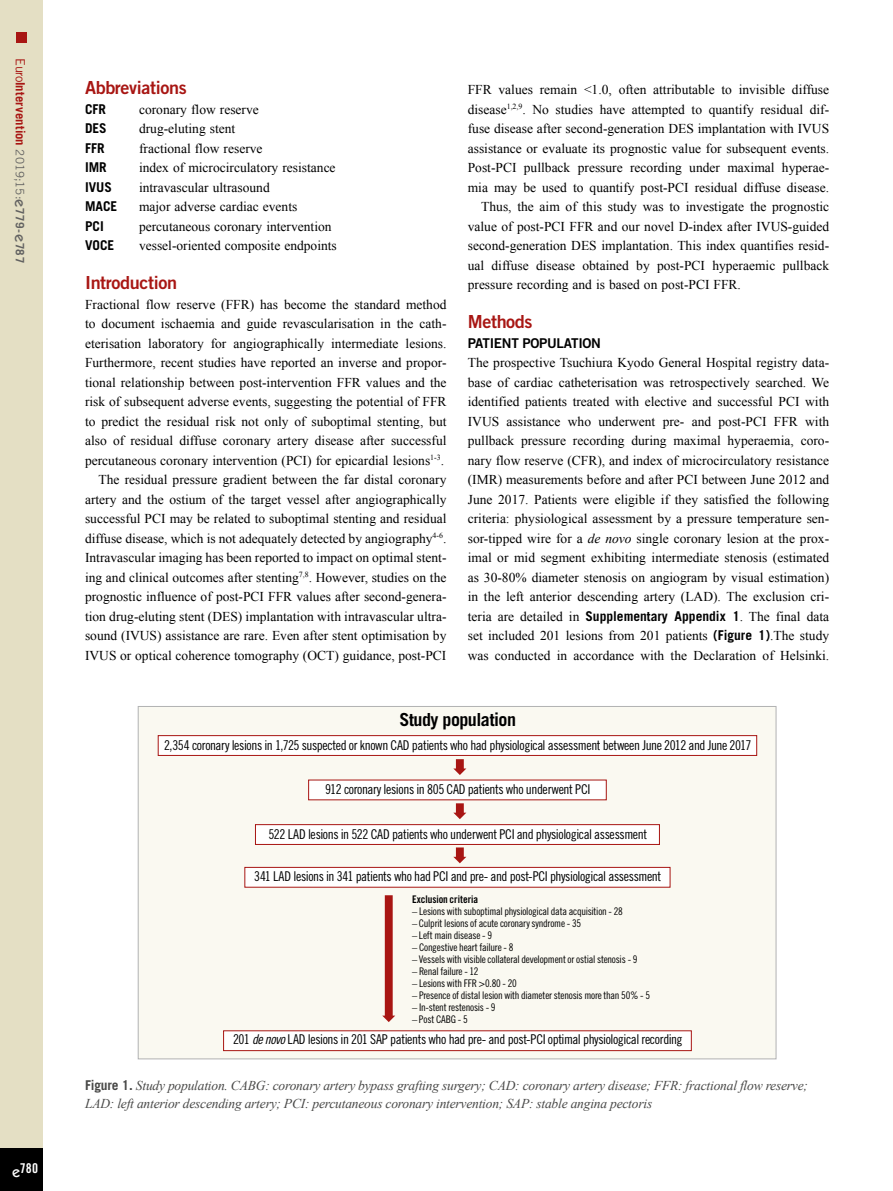
<style>
.page{position:relative;width:893px;height:1191px;background:#fff}
.page>*{position:absolute;margin:0;border:0;box-sizing:border-box;transform-origin:0 0}
.t1{font:18px "Trade Gothic LT Std Bd 2";letter-spacing:-.02em;color:#a81613}
.t2{font:700 18px "Trade Gothic LT Std";letter-spacing:-.03em;color:#000}
.t3{font:13.5px/19.5px "Times New Roman";color:#000;text-align:right}
.t4{font:13.5px "Trade Gothic LT Std Cn 18";letter-spacing:-.03em;color:#000}
.t5{font:italic 13.5px/18px "Times New Roman";letter-spacing:-.015em;color:#484847}
.t6{font:700 13.5px "Trade Gothic LT Std";color:#000}
.t7{font:13.5px "Trade Gothic LT Std Bd 2";letter-spacing:-.02em;color:#000}
.t8{font:13.5px "Trade Gothic LT Std Bd Cn 20";color:#fff}
.t9{font:700 12.75px "Trade Gothic LT Std";letter-spacing:.005em;color:#a81613}
.t10{font:10.5px "Trade Gothic LT Std Cn 18";letter-spacing:-.025em;color:#000}
.t11{font:10.5px "Trade Gothic LT Std Bd Cn 20";letter-spacing:-.005em;color:#000}
.s1{font-weight:400}
.s2{font-weight:400;font-size:11.7px;color:#626261}
.s3{font-family:"ITC Kabel Std";font-weight:500;font-size:15px;color:#626261}
.s4{font-size:11.7px;color:#626261}
.s5{font-family:"ITC Kabel Std";font-weight:500;font-size:15px}
.s6{font-style:italic}
.s7{font-family:"Trade Gothic LT Std";font-weight:700}
.s8{font-family:"Trade Gothic LT Std Cn 18 Obl"}
.s9{font-family:"Trade Gothic LT Std";font-weight:700;font-style:normal}
</style>
<div class="page">
<div style="left:0;top:0;width:43px;height:1191px;background:#e4dfc4"></div>
<div style="left:0;top:1148px;width:43px;height:43px;background:#000"></div>
<div style="left:16px;top:32px;width:10px;height:10px;background:#a81613"></div>
<div style="left:138px;top:706px;width:638px;height:353px;background:#faf9f1"></div>
<div style="left:158px;top:735px;width:599px;height:20px;background:#fff;border:1px solid #a81613"></div>
<div style="left:308px;top:780px;width:298px;height:20px;background:#fff"></div>
<div style="left:255px;top:824px;width:405px;height:20px;background:#fff;border:1px solid #a81613"></div>
<div style="left:245px;top:867px;width:425px;height:20px;background:#fff;border:1px solid #a81613"></div>
<div style="left:223px;top:1030px;width:468px;height:20px;background:#fff"></div>
<svg style="left:223px;top:735px;width:447px;height:40px"></svg>
<svg style="left:453px;top:803px;width:13px;height:16px"></svg>
<svg style="left:453px;top:847px;width:13px;height:16px"></svg>
<svg style="left:382px;top:895px;width:13px;height:127px"></svg>
<p class="t9" style="left:28px;top:58px;width:206px;rotate:90deg"><span class="s1">Euro</span>Intervention <span class="s2">2019;15:</span><span class="s3">e</span><span class="s4">779-</span><span class="s3">e</span><span class="s4">787</span></p>
<p class="t8" style="left:12px;top:1160px;width:28px"><span class="s5">e</span>780</p>
<h1 class="t1" style="left:85px;top:77px;width:103px">Abbreviations</h1>
<p class="t6" style="left:85px;top:101px;width:23px">CFR</p>
<p class="t3" style="left:139px;top:99px;width:121px">coronary flow reserve</p>
<p class="t6" style="left:85px;top:120px;width:23px">DES</p>
<p class="t3" style="left:139px;top:119px;width:98px">drug-eluting stent</p>
<p class="t6" style="left:85px;top:140px;width:21px">FFR</p>
<p class="t3" style="left:139px;top:138px;width:125px">fractional flow reserve</p>
<p class="t6" style="left:85px;top:159px;width:23px">IMR</p>
<p class="t3" style="left:139px;top:158px;width:198px">index of microcirculatory resistance</p>
<p class="t6" style="left:85px;top:179px;width:29px">IVUS</p>
<p class="t3" style="left:139px;top:177px;width:132px">intravascular ultrasound</p>
<p class="t6" style="left:85px;top:198px;width:34px">MACE</p>
<p class="t3" style="left:139px;top:197px;width:160px">major adverse cardiac events</p>
<p class="t6" style="left:85px;top:218px;width:20px">PCI</p>
<p class="t3" style="left:139px;top:216px;width:194px">percutaneous coronary intervention</p>
<p class="t6" style="left:85px;top:237px;width:31px">VOCE</p>
<p class="t3" style="left:139px;top:236px;width:199px">vessel-oriented composite endpoints</p>
<h1 class="t1" style="left:85px;top:272px;width:94px">Introduction</h1>
<p class="t3" style="left:85px;top:294px;width:363px">Fractional flow reserve (FFR) has become the standard method to document ischaemia and guide revascularisation in the cath&shy;eterisation laboratory for angiographically intermediate lesions.<br>Furthermore, recent studies have reported an inverse and propor&shy;tional relationship between post-intervention FFR values and the risk of subsequent adverse events, suggesting the potential of FFR to predict the residual risk not only of suboptimal stenting, but also of residual diffuse coronary artery disease after successful percutaneous coronary intervention (PCI) for epicardial lesions<sup>1-3</sup>.<br>The residual pressure gradient between the far distal coronary artery and the ostium of the target vessel after angiographically successful PCI may be related to suboptimal stenting and residual diffuse disease, which is not adequately detected by angiography<sup>4-6</sup>.<br>Intravascular imaging has been reported to impact on optimal stent&shy;ing and clinical outcomes after stenting<sup>7,8</sup>. However, studies on the prognostic influence of post-PCI FFR values after second-genera&shy;tion drug-eluting stent (DES) implantation with intravascular ultra&shy;sound (IVUS) assistance are rare. Even after stent optimisation by IVUS or optical coherence tomography (OCT) guidance, post-PCI</p>
<p class="t3" style="left:468px;top:80px;width:363px">FFR values remain &lt;1.0, often attributable to invisible diffuse</p>
<p class="t3" style="left:468px;top:99px;width:363px">disease<sup>1,2,9</sup>. No studies have attempted to quantify residual dif-</p>
<p class="t3" style="left:468px;top:119px;width:363px">fuse disease after second-generation DES implantation with IVUS</p>
<p class="t3" style="left:468px;top:138px;width:363px">assistance or evaluate its prognostic value for subsequent events.</p>
<p class="t3" style="left:468px;top:158px;width:363px">Post-PCI pullback pressure recording under maximal hyperae-</p>
<p class="t3" style="left:468px;top:177px;width:363px">mia may be used to quantify post-PCI residual diffuse disease.</p>
<p class="t3" style="left:481px;top:197px;width:349px">Thus, the aim of this study was to investigate the prognostic</p>
<p class="t3" style="left:468px;top:216px;width:363px">value of post-PCI FFR and our novel D-index after IVUS-guided</p>
<p class="t3" style="left:468px;top:236px;width:363px">second-generation DES implantation. This index quantifies resid-</p>
<p class="t3" style="left:468px;top:255px;width:363px">ual diffuse disease obtained by post-PCI hyperaemic pullback</p>
<p class="t3" style="left:468px;top:275px;width:275px">pressure recording and is based on post-PCI FFR.</p>
<h1 class="t1" style="left:468px;top:311px;width:66px">Methods</h1>
<p class="t7" style="left:468px;top:335px;width:135px">PATIENT POPULATION</p>
<p class="t3" style="left:468px;top:353px;width:363px;text-align:justify">The prospective Tsuchiura Kyodo General Hospital registry data&shy;base of cardiac catheterisation was retrospectively searched. We identified patients treated with elective and successful PCI with IVUS assistance who underwent pre- and post-PCI FFR with pullback pressure recording during maximal hyperaemia, coro&shy;nary flow reserve (CFR), and index of microcirculatory resistance (IMR) measurements before and after PCI between June 2012 and June 2017. Patients were eligible if they satisfied the following criteria: physiological assessment by a pressure temperature sen&shy;sor-tipped wire for a <span class="s6">de novo</span> single coronary lesion at the prox&shy;imal or mid segment exhibiting intermediate stenosis (estimated as 30-80% diameter stenosis on angiogram by visual estimation) in the left anterior descending artery (LAD). The exclusion cri&shy;teria are detailed in <span class="s7">Supplementary Appendix 1</span>. The final data set included 201 lesions from 201 patients <span class="s7">(Figure 1)</span>.The study was conducted in accordance with the Declaration of Helsinki.</p>
<h1 class="t2" style="left:400px;top:708px;width:118px">Study population</h1>
<p class="t4" style="left:164px;top:737px;width:589px">2,354 coronary lesions in 1,725 suspected or known CAD patients who had physiological assessment between June 2012 and June 2017</p>
<p class="t4" style="left:325px;top:781px;width:267px">912 coronary lesions in 805 CAD patients who underwent PCI</p>
<p class="t4" style="left:268px;top:826px;width:380px">522 LAD lesions in 522 CAD patients who underwent PCI and physiological assessment</p>
<p class="t4" style="left:254px;top:868px;width:408px">341 LAD lesions in 341 patients who had PCI and pre- and post-PCI physiological assessment</p>
<p class="t11" style="left:412px;top:892px;width:67px">Exclusion criteria</p>
<p class="t10" style="left:412px;top:904px;width:212px">– Lesions with suboptimal physiological data acquisition - 28</p>
<p class="t10" style="left:412px;top:916px;width:171px">– Culprit lesions of acute coronary syndrome - 35</p>
<p class="t10" style="left:412px;top:928px;width:81px">– Left main disease - 9</p>
<p class="t10" style="left:412px;top:940px;width:103px">– Congestive heart failure - 8</p>
<p class="t10" style="left:412px;top:952px;width:227px">– Vessels with visible collateral development or ostial stenosis - 9</p>
<p class="t10" style="left:412px;top:964px;width:68px">– Renal failure - 12</p>
<p class="t10" style="left:412px;top:976px;width:106px">– Lesions with FFR &gt;0.80 - 20</p>
<p class="t10" style="left:412px;top:988px;width:240px">– Presence of distal lesion with diameter stenosis more than 50% - 5</p>
<p class="t10" style="left:412px;top:1000px;width:85px">– In-stent restenosis - 9</p>
<p class="t10" style="left:412px;top:1012px;width:57px">– Post CABG - 5</p>
<p class="t4" style="left:233px;top:1031px;width:451px">201 <span class="s8">de novo</span> LAD lesions in 201 SAP patients who had pre- and post-PCI optimal physiological recording</p>
<p class="t5" style="left:85px;top:1076px;width:724px"><span class="s9">Figure 1.</span> Study population. CABG: coronary artery bypass grafting surgery; CAD: coronary artery disease; FFR: fractional flow reserve;<br>LAD: left anterior descending artery; PCI: percutaneous coronary intervention; SAP: stable angina pectoris</p>
</div>
